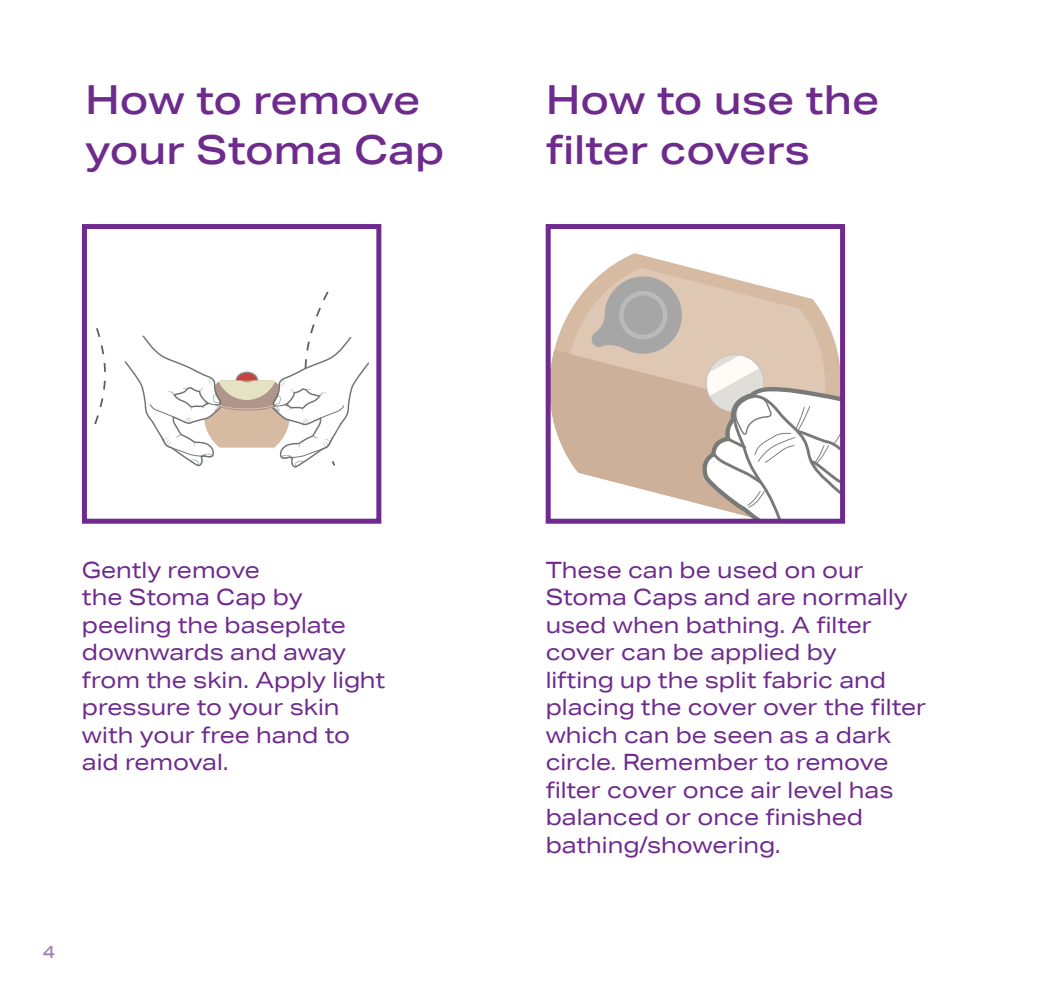
<style>
.page{position:relative;width:1063px;height:993px;background:#fff}
.page>*{position:absolute;margin:0;border:0;box-sizing:border-box;transform-origin:0 0}
.t1{font:500 40px/50px "Aktiv Grotesk Ex";color:#6e2a8d}
.t2{font:22.5px/27.5px "Aktiv Grotesk Ex";color:#6e2a8d}
.t3{font:500 17.5px "Aktiv Grotesk Ex";color:#a87fbb}
</style>
<div class="page">
<svg style="left:94px;top:328px;width:12px;height:96px"></svg>
<svg style="left:125px;top:291px;width:244px;height:176px"></svg>
<div style="left:82px;top:224px;width:299px;height:299px;border:5px solid #6e2a8d"></div>
<svg style="left:545px;top:253px;width:301px;height:265px"></svg>
<svg style="left:560px;top:268px;width:271px;height:82px;fill:#dec7b3"></svg>
<svg style="left:545px;top:350px;width:291px;height:168px;fill:#ccb099"></svg>
<svg style="left:591px;top:273px;width:94px;height:83px"></svg>
<svg style="left:700px;top:351px;width:139px;height:166px"></svg>
<div style="left:546px;top:224px;width:299px;height:299px;border:5px solid #6e2a8d"></div>
<h1 class="t1" style="left:85px;top:74px;width:361px">How to remove your Stoma Cap</h1>
<h1 class="t1" style="left:546px;top:74px;width:335px">How to use the filter covers</h1>
<p class="t2" style="left:82px;top:555px;width:305px">Gently remove<br>the Stoma Cap by peeling the baseplate downwards and away from the skin. Apply light pressure to your skin with your free hand to aid removal.</p>
<p class="t2" style="left:546px;top:555px;width:382px">These can be used on our<br>Stoma Caps and are normally used when bathing. A filter cover can be applied by<br>lifting up the split fabric and placing the cover over the filter which can be seen as a dark circle. Remember to remove filter cover once air level has balanced or once finished bathing/showering.</p>
<p class="t3" style="left:43px;top:941px;width:14px">4</p>
</div>
